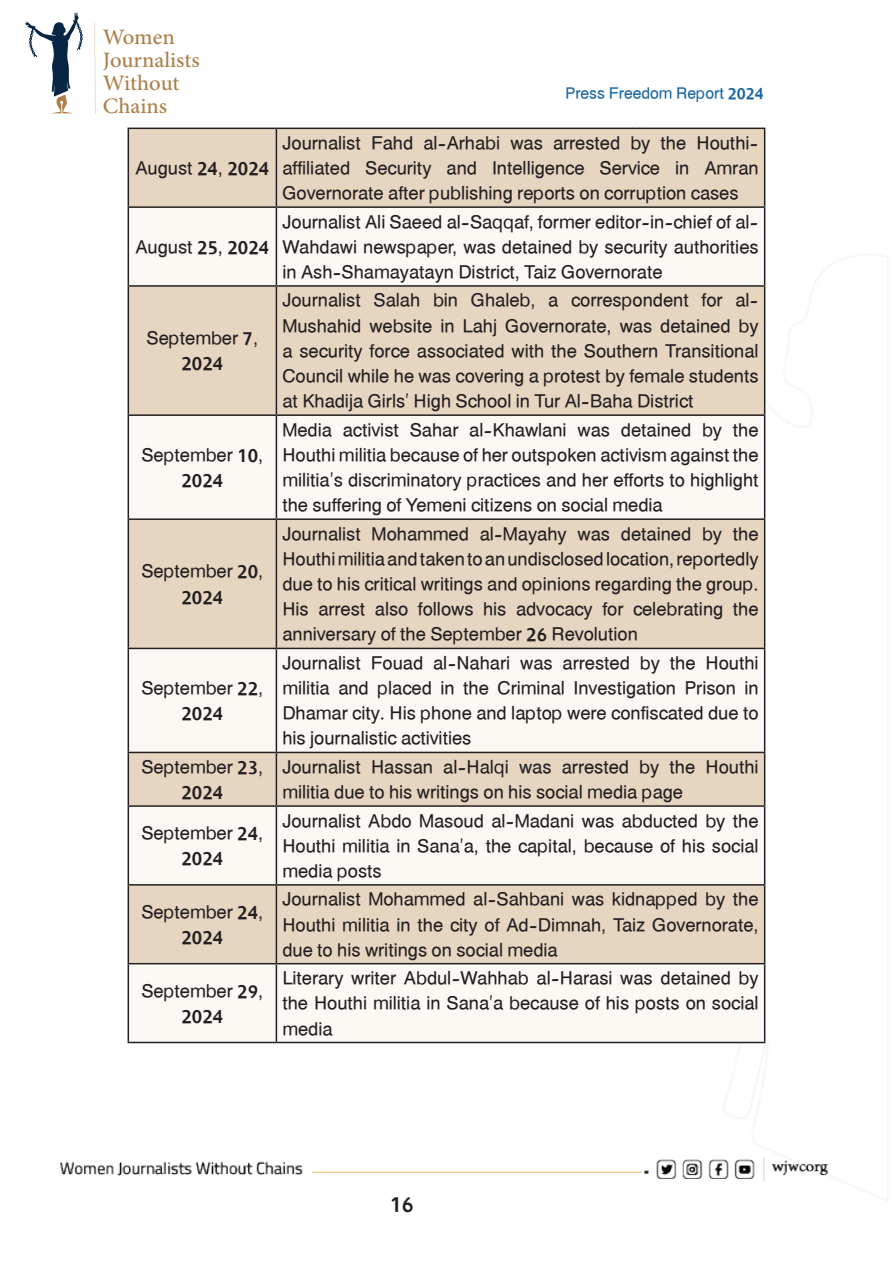
<style>
.page{position:relative;width:893px;height:1263px;background:#fff}
.page>*{position:absolute;margin:0;border:0;box-sizing:border-box;transform-origin:0 0}
.t1{font:30.75px/23.1px "Adobe Arabic";color:#ad7e48}
.t2{font:24px "Hacen Tunisia";color:#231f20}
.t3{font:21px/25.2px "Hacen Tunisia Lt";color:#231f20;text-align:justify}
.t4{font:18px "Hacen Tunisia Lt";color:#1665a2}
</style>
<div class="page">
<img style="left:51px;top:22px;width:837px;height:1179px">
<svg style="left:25px;top:12px;width:58px;height:101px"></svg>
<svg style="left:95px;top:22px;width:1px;height:92px"></svg>
<div style="left:129px;top:129px;width:635px;height:77px;background:#e6d5c1"></div>
<svg style="left:129px;top:208px;width:635px;height:834px;fill:#fbf9f4"></svg>
<hr style="left:128px;top:128px;width:148px;height:1px;background:#231f20">
<hr style="left:128px;top:129px;width:1px;height:77px;background:#231f20">
<hr style="left:276px;top:128px;width:489px;height:1px;background:#231f20">
<hr style="left:276px;top:129px;width:1px;height:77px;background:#231f20">
<hr style="left:764px;top:129px;width:1px;height:77px;background:#231f20">
<hr style="left:128px;top:206px;width:148px;height:2px;background:#231f20">
<hr style="left:128px;top:208px;width:1px;height:77px;background:#231f20">
<hr style="left:276px;top:206px;width:489px;height:2px;background:#231f20">
<hr style="left:276px;top:208px;width:1px;height:77px;background:#231f20">
<hr style="left:764px;top:208px;width:1px;height:77px;background:#231f20">
<hr style="left:128px;top:285px;width:148px;height:2px;background:#231f20">
<hr style="left:128px;top:287px;width:1px;height:127px;background:#231f20">
<hr style="left:276px;top:285px;width:489px;height:2px;background:#231f20">
<hr style="left:276px;top:287px;width:1px;height:127px;background:#231f20">
<hr style="left:764px;top:287px;width:1px;height:127px;background:#231f20">
<hr style="left:128px;top:414px;width:148px;height:2px;background:#231f20">
<hr style="left:128px;top:416px;width:1px;height:102px;background:#231f20">
<hr style="left:276px;top:414px;width:489px;height:2px;background:#231f20">
<hr style="left:276px;top:416px;width:1px;height:102px;background:#231f20">
<hr style="left:764px;top:416px;width:1px;height:102px;background:#231f20">
<hr style="left:128px;top:518px;width:148px;height:2px;background:#231f20">
<hr style="left:128px;top:520px;width:1px;height:128px;background:#231f20">
<hr style="left:276px;top:518px;width:489px;height:2px;background:#231f20">
<hr style="left:276px;top:520px;width:1px;height:128px;background:#231f20">
<hr style="left:764px;top:520px;width:1px;height:128px;background:#231f20">
<hr style="left:128px;top:648px;width:148px;height:1px;background:#231f20">
<hr style="left:128px;top:649px;width:1px;height:103px;background:#231f20">
<hr style="left:276px;top:648px;width:489px;height:1px;background:#231f20">
<hr style="left:276px;top:649px;width:1px;height:103px;background:#231f20">
<hr style="left:764px;top:649px;width:1px;height:103px;background:#231f20">
<hr style="left:128px;top:752px;width:148px;height:1px;background:#231f20">
<hr style="left:128px;top:753px;width:1px;height:52px;background:#231f20">
<hr style="left:276px;top:752px;width:489px;height:1px;background:#231f20">
<hr style="left:276px;top:753px;width:1px;height:52px;background:#231f20">
<hr style="left:764px;top:753px;width:1px;height:52px;background:#231f20">
<hr style="left:128px;top:805px;width:148px;height:2px;background:#231f20">
<hr style="left:128px;top:807px;width:1px;height:77px;background:#231f20">
<hr style="left:276px;top:805px;width:489px;height:2px;background:#231f20">
<hr style="left:276px;top:807px;width:1px;height:77px;background:#231f20">
<hr style="left:764px;top:807px;width:1px;height:77px;background:#231f20">
<hr style="left:128px;top:884px;width:148px;height:2px;background:#231f20">
<hr style="left:128px;top:886px;width:1px;height:77px;background:#231f20">
<hr style="left:276px;top:884px;width:489px;height:2px;background:#231f20">
<hr style="left:276px;top:886px;width:1px;height:77px;background:#231f20">
<hr style="left:764px;top:886px;width:1px;height:77px;background:#231f20">
<hr style="left:128px;top:963px;width:148px;height:1px;background:#231f20">
<hr style="left:128px;top:964px;width:1px;height:78px;background:#231f20">
<hr style="left:276px;top:963px;width:489px;height:1px;background:#231f20">
<hr style="left:276px;top:964px;width:1px;height:78px;background:#231f20">
<hr style="left:764px;top:964px;width:1px;height:78px;background:#231f20">
<hr style="left:128px;top:1042px;width:148px;height:1px;background:#231f20">
<hr style="left:276px;top:1042px;width:489px;height:1px;background:#231f20">
<h1 class="t1" style="left:103px;top:22px;width:98px">Women<br>Journalists<br>Without<br>Chains</h1>
<p class="t3" style="left:135px;top:155px;width:135px">August 24, 2024</p>
<p class="t3" style="left:135px;top:234px;width:135px">August 25, 2024</p>
<p class="t3" style="left:147px;top:326px;width:113px;text-align:center">September 7,<br>2024</p>
<p class="t3" style="left:141px;top:442px;width:123px;text-align:center">September 10,<br>2024</p>
<p class="t3" style="left:141px;top:559px;width:123px;text-align:center">September 20,<br>2024</p>
<p class="t3" style="left:141px;top:675px;width:123px;text-align:center">September 22,<br>2024</p>
<p class="t4" style="left:566px;top:81px;width:200px">Press Freedom Report 2024</p>
<p class="t3" style="left:282px;top:130px;width:478px">Journalist Fahd al-Arhabi was arrested by the Houthi&shy;affiliated Security and Intelligence Service in Amran Governorate after publishing reports on corruption cases</p>
<p class="t3" style="left:282px;top:209px;width:478px">Journalist Ali Saeed al-Saqqaf, former editor-in-chief of al-Wahdawi newspaper, was detained by security authorities in Ash-Shamayatayn District, Taiz Governorate</p>
<p class="t3" style="left:282px;top:288px;width:478px">Journalist Salah bin Ghaleb, a correspondent for al-Mushahid website in Lahj Governorate, was detained by a security force associated with the Southern Transitional Council while he was covering a protest by female students at Khadija Girls’ High School in Tur Al-Baha District</p>
<p class="t3" style="left:282px;top:417px;width:478px">Media activist Sahar al-Khawlani was detained by the Houthi militia because of her outspoken activism against the militia’s discriminatory practices and her efforts to highlight the suffering of Yemeni citizens on social media</p>
<p class="t3" style="left:282px;top:521px;width:478px">Journalist Mohammed al-Mayahy was detained by the Houthi militia and taken to an undisclosed location, reportedly due to his critical writings and opinions regarding the group.<br>His arrest also follows his advocacy for celebrating the anniversary of the September 26 Revolution</p>
<p class="t3" style="left:282px;top:650px;width:478px">Journalist Fouad al-Nahari was arrested by the Houthi militia and placed in the Criminal Investigation Prison in Dhamar city. His phone and laptop were confiscated due to his journalistic activities</p>
<p class="t3" style="left:141px;top:754px;width:123px;text-align:center">September 23,<br>2024</p>
<p class="t3" style="left:282px;top:754px;width:478px">Journalist Hassan al-Halqi was arrested by the Houthi militia due to his writings on his social media page</p>
<p class="t3" style="left:141px;top:820px;width:123px;text-align:center">September 24,<br>2024</p>
<p class="t3" style="left:282px;top:808px;width:478px">Journalist Abdo Masoud al-Madani was abducted by the Houthi militia in Sana’a, the capital, because of his social media posts</p>
<p class="t3" style="left:141px;top:899px;width:123px;text-align:center">September 24,<br>2024</p>
<p class="t3" style="left:141px;top:978px;width:123px;text-align:center">September 29,<br>2024</p>
<p class="t3" style="left:282px;top:887px;width:478px">Journalist Mohammed al-Sahbani was kidnapped by the Houthi militia in the city of Ad-Dimnah, Taiz Governorate, due to his writings on social media</p>
<p class="t3" style="left:282px;top:965px;width:478px">Literary writer Abdul-Wahhab al-Harasi was detained by the Houthi militia in Sana’a because of his posts on social media</p>
<p class="t2" style="left:390px;top:1188px;width:25px">16</p>
</div>
